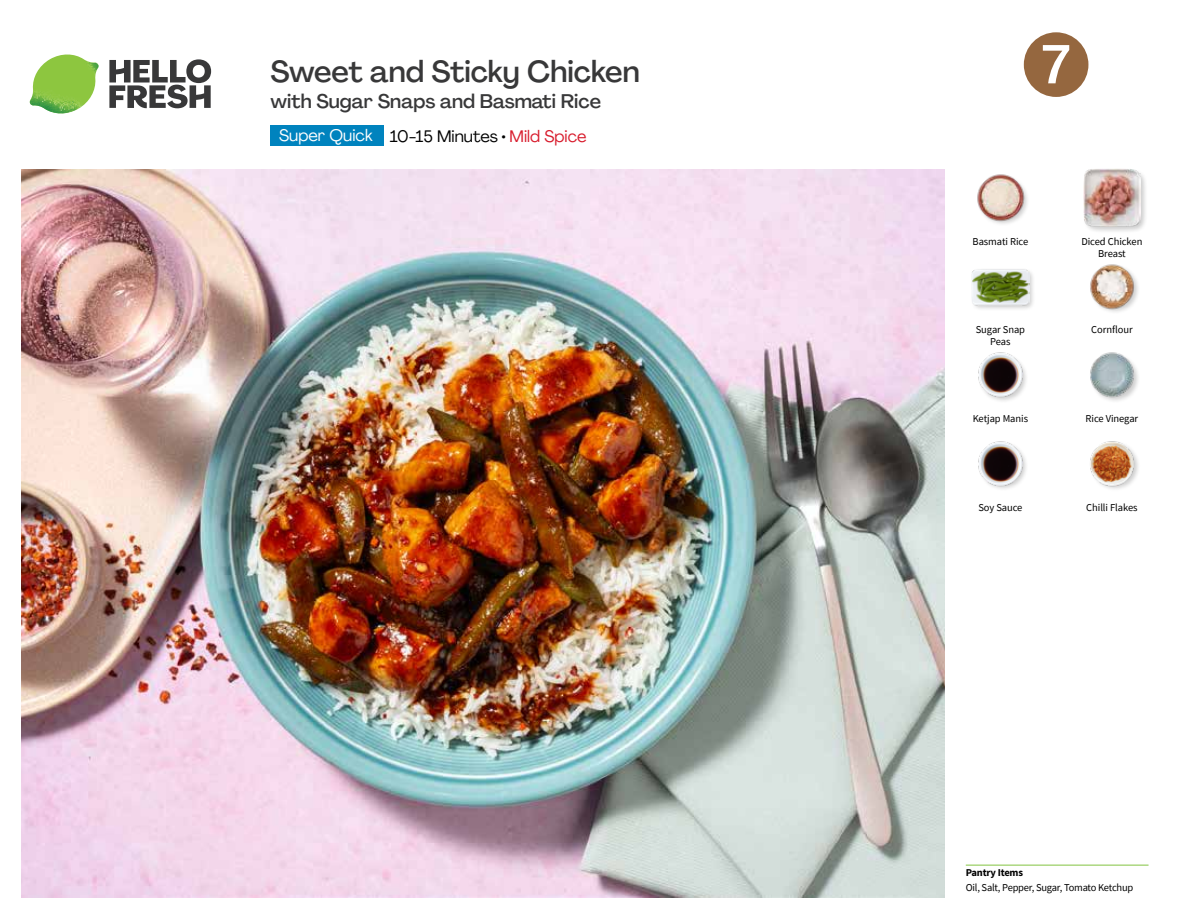
<style>
.page{position:relative;width:1188px;height:918px;background:#fff}
.page>*{position:absolute;margin:0;border:0;box-sizing:border-box;transform-origin:0 0}
.t1{font:500 54px "Agrandir";color:#fff}
.t2{font:500 30px "Agrandir";letter-spacing:-.005em;color:#383839}
.t3{font:500 19.5px "Agrandir";color:#383839}
.t4{font:16.5px "Agrandir";color:#000}
.t5{font:16.5px "Agrandir";color:#fff}
.t6{font:10.5px/12px "Source Sans Pro";letter-spacing:-.005em;color:#000;text-align:center}
.t7{font:700 10.5px "Source Sans Pro";letter-spacing:-.02em;color:#000}
.s1{color:#d81b2c}
</style>
<div class="page">
<svg style="left:109px;top:59px;width:102px;height:49px"></svg>
<img style="left:30px;top:55px;width:69px;height:59px">
<img style="left:21px;top:170px;width:924px;height:728px">
<hr style="left:966px;top:865px;width:183px;height:1px;background:#82c341">
<div style="left:271px;top:126px;width:113px;height:20px;background:#0083be"></div>
<img style="left:978px;top:352px;width:48px;height:49px">
<img style="left:978px;top:441px;width:48px;height:48px">
<img style="left:1090px;top:441px;width:48px;height:48px">
<img style="left:1090px;top:352px;width:48px;height:49px">
<img style="left:977px;top:174px;width:51px;height:50px">
<div style="left:971px;top:268px;width:65px;height:44px;background:#000;opacity:.2"></div>
<img style="left:972px;top:268px;width:57px;height:44px">
<img style="left:1090px;top:264px;width:48px;height:48px">
<div style="left:1082px;top:168px;width:66px;height:65px;background:#000;opacity:.2"></div>
<img style="left:1083px;top:169px;width:58px;height:57px">
<svg style="left:1023px;top:32px;width:66px;height:65px"></svg>
<h2 class="t2" style="left:271px;top:53px;width:371px">Sweet and Sticky Chicken</h2>
<h3 class="t3" style="left:271px;top:89px;width:332px">with Sugar Snaps and Basmati Rice</h3>
<h3 class="t5" style="left:279px;top:125px;width:95px">Super Quick</h3>
<h3 class="t4" style="left:390px;top:126px;width:199px">10-15 Minutes • <span class="s1">Mild Spice</span></h3>
<h1 class="t1" style="left:1042px;top:31px;width:30px">7</h1>
<p class="t6" style="left:973px;top:235px;width:57px">Basmati Rice</p>
<p class="t6" style="left:1081px;top:235px;width:63px">Diced Chicken<br>Breast</p>
<p class="t6" style="left:976px;top:324px;width:51px">Sugar Snap</p>
<p class="t6" style="left:1091px;top:324px;width:43px">Cornflour</p>
<p class="t6" style="left:990px;top:336px;width:22px">Peas</p>
<p class="t6" style="left:973px;top:413px;width:57px">Ketjap Manis</p>
<p class="t6" style="left:1086px;top:413px;width:54px">Rice Vinegar</p>
<p class="t6" style="left:978px;top:501px;width:46px">Soy Sauce</p>
<p class="t6" style="left:1086px;top:501px;width:53px">Chilli Flakes</p>
<p class="t7" style="left:966px;top:866px;width:59px">Pantry Items</p>
<p class="t6" style="left:966px;top:881px;width:169px">Oil, Salt, Pepper, Sugar, Tomato Ketchup</p>
</div>
